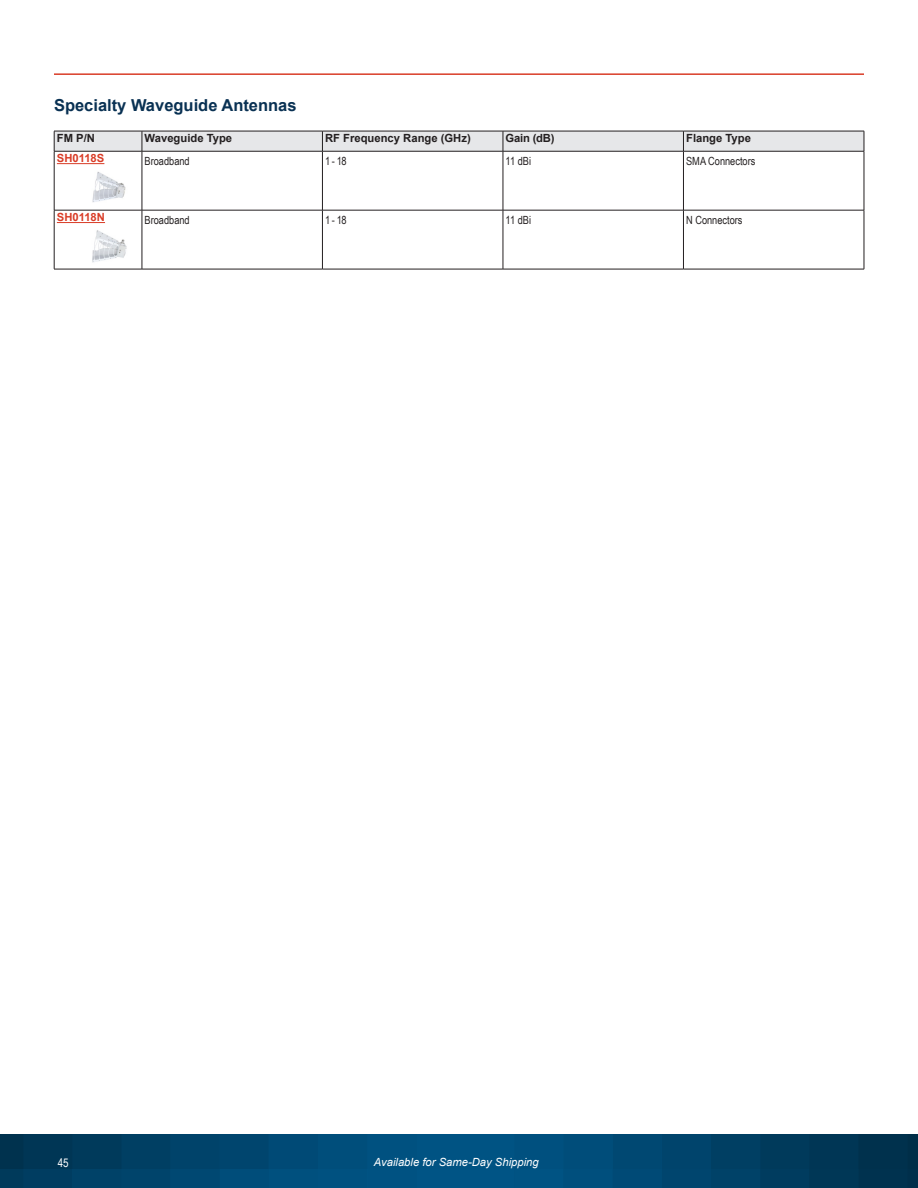
<style>
.page{position:relative;width:918px;height:1188px;background:#fff}
.page>*{position:absolute;margin:0;border:0;box-sizing:border-box;transform-origin:0 0}
.PSG_Header_3{font:700 16.5px "Arial";color:#093153}
.t1{font:12px "Arial Narrow";color:#fff}
.Body_Text{font:11.25px "Arial Narrow";color:#231f20}
.Body_Text-2{font:700 11.25px "Arial";color:#231f20}
.t2{font:italic 11.25px "Arial";color:#fff}
.Body_Text-3{font:700 11.25px "Arial";color:#d93c27}
</style>
<div class="page">
<svg style="left:0;top:1134px;width:918px;height:54px;background:#00446c"></svg>
<hr style="left:54px;top:73px;width:810px;height:2px;background:#d93c27">
<svg style="left:54px;top:131px;width:811px;height:20px;background:#dcdddf"></svg>
<hr style="left:54px;top:151px;width:88px;height:1px;background:#231f20">
<hr style="left:54px;top:151px;width:1px;height:59px;background:#231f20">
<hr style="left:142px;top:151px;width:180px;height:1px;background:#231f20">
<hr style="left:142px;top:151px;width:1px;height:59px;background:#231f20">
<hr style="left:322px;top:151px;width:181px;height:1px;background:#231f20">
<hr style="left:322px;top:151px;width:1px;height:59px;background:#231f20">
<hr style="left:503px;top:151px;width:180px;height:1px;background:#231f20">
<hr style="left:503px;top:151px;width:1px;height:59px;background:#231f20">
<hr style="left:683px;top:151px;width:181px;height:1px;background:#231f20">
<hr style="left:683px;top:151px;width:1px;height:59px;background:#231f20">
<hr style="left:864px;top:151px;width:1px;height:59px;background:#231f20">
<hr style="left:54px;top:210px;width:88px;height:1px;background:#231f20">
<hr style="left:54px;top:210px;width:1px;height:59px;background:#231f20">
<hr style="left:142px;top:210px;width:180px;height:1px;background:#231f20">
<hr style="left:142px;top:210px;width:1px;height:59px;background:#231f20">
<hr style="left:322px;top:210px;width:181px;height:1px;background:#231f20">
<hr style="left:322px;top:210px;width:1px;height:59px;background:#231f20">
<hr style="left:503px;top:210px;width:180px;height:1px;background:#231f20">
<hr style="left:503px;top:210px;width:1px;height:59px;background:#231f20">
<hr style="left:683px;top:210px;width:181px;height:1px;background:#231f20">
<hr style="left:683px;top:210px;width:1px;height:59px;background:#231f20">
<hr style="left:864px;top:210px;width:1px;height:59px;background:#231f20">
<hr style="left:54px;top:269px;width:88px;height:1px;background:#231f20">
<hr style="left:142px;top:269px;width:180px;height:1px;background:#231f20">
<hr style="left:322px;top:269px;width:181px;height:1px;background:#231f20">
<hr style="left:503px;top:269px;width:180px;height:1px;background:#231f20">
<hr style="left:683px;top:269px;width:181px;height:1px;background:#231f20">
<img style="left:92px;top:172px;width:34px;height:30px">
<hr style="left:57px;top:163px;width:47px;height:1px;background:#d93c27">
<img style="left:92px;top:230px;width:35px;height:33px">
<hr style="left:57px;top:222px;width:48px;height:1px;background:#d93c27">
<p class="PSG_Header_3" style="left:54px;top:94px;width:244px">Specialty Waveguide Antennas</p>
<p class="Body_Text-2" style="left:57px;top:130px;width:40px">FM P/N</p>
<p class="Body_Text-2" style="left:145px;top:130px;width:89px">Waveguide Type</p>
<p class="Body_Text-2" style="left:325px;top:130px;width:147px">RF Frequency Range (GHz)</p>
<p class="Body_Text-2" style="left:506px;top:130px;width:50px">Gain (dB)</p>
<p class="Body_Text-2" style="left:686px;top:130px;width:66px">Flange Type</p>
<p class="Body_Text-3" style="left:57px;top:150px;width:49px">SH0118S</p>
<p class="Body_Text" style="left:145px;top:153px;width:47px">Broadband</p>
<p class="Body_Text" style="left:325px;top:153px;width:23px">1 - 18</p>
<p class="Body_Text" style="left:506px;top:153px;width:27px">11 dBi</p>
<p class="Body_Text" style="left:686px;top:153px;width:71px">SMA Connectors</p>
<p class="Body_Text-3" style="left:57px;top:209px;width:50px">SH0118N</p>
<p class="Body_Text" style="left:145px;top:212px;width:47px">Broadband</p>
<p class="Body_Text" style="left:325px;top:212px;width:23px">1 - 18</p>
<p class="Body_Text" style="left:506px;top:212px;width:27px">11 dBi</p>
<p class="Body_Text" style="left:686px;top:212px;width:58px">N Connectors</p>
<p class="t1" style="left:58px;top:1154px;width:12px">45</p>
<p class="t2" style="left:374px;top:1155px;width:166px">Available for Same-Day Shipping</p>
</div>
